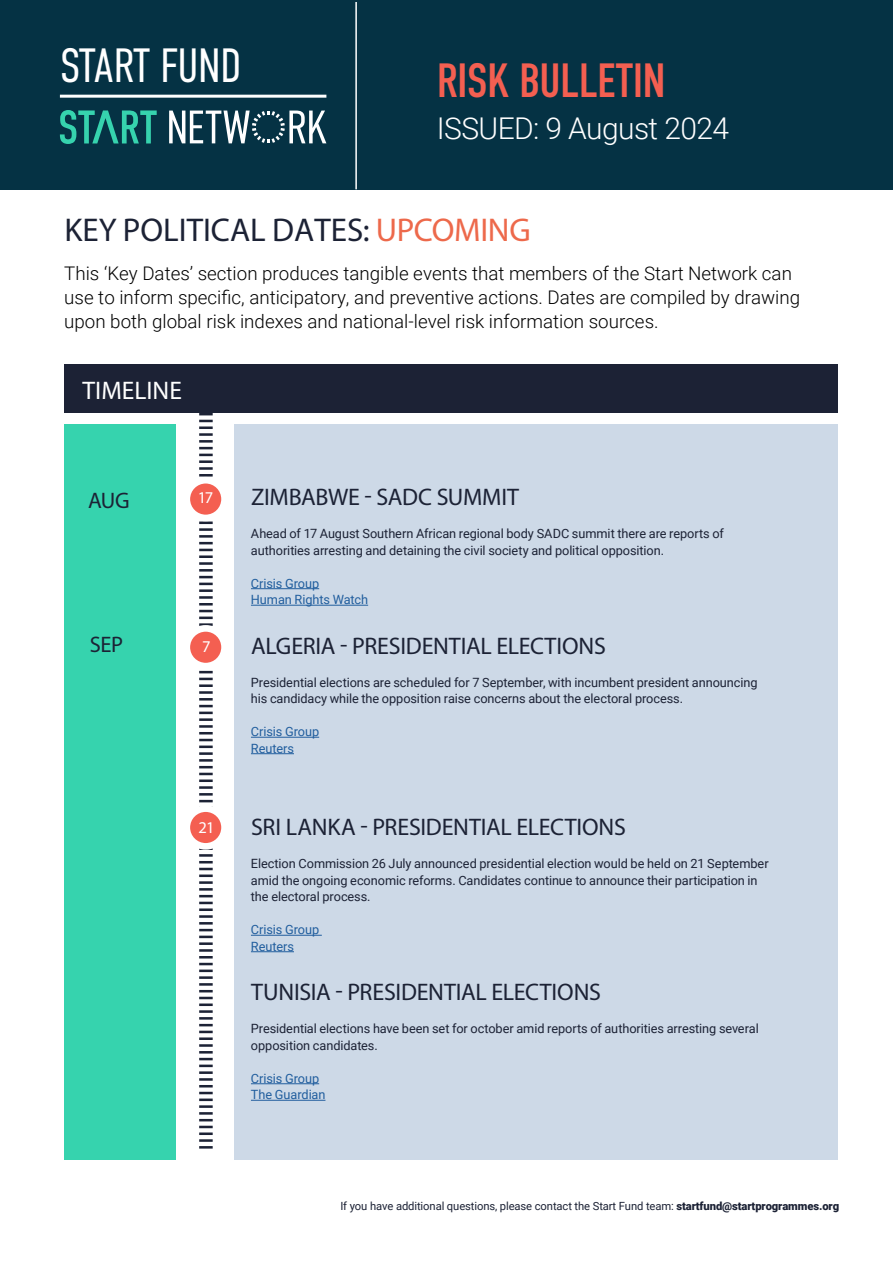
<style>
.page{position:relative;width:893px;height:1263px;background:#fff}
.page>*{position:absolute;margin:0;border:0;box-sizing:border-box;transform-origin:0 0}
.t1{font:48px "DIN Condensed";letter-spacing:-.02em;color:#f45f51}
.t2{font:300 48px "DIN Condensed";letter-spacing:-.02em;color:#fff}
.t3{font:33px "Myriad Pro";color:#1c2235}
.t4{font:300 30px "Roboto";letter-spacing:-.02em;color:#fff}
.t5{font:25.5px "Myriad Pro";color:#fff}
.t6{font:24px "Myriad Pro";letter-spacing:-.01em;color:#1c2235}
.t7{font:22.5px "Myriad Pro";letter-spacing:-.015em;color:#1c2235}
.t8{font:300 18.75px/24px "Roboto";color:#000}
.t9{font:16.5px "Myriad Pro";color:#fff}
.t10{font:12.75px/16.5px "Roboto";letter-spacing:-.005em;color:#1c2235}
.t11{font:12.75px/16.5px "Roboto";letter-spacing:-.005em;color:#215e9e}
.t12{font:11.25px "Roboto";letter-spacing:-.01em;color:#1c2235}
.s1{color:#ed694b}
.s2{font-weight:900}
</style>
<div class="page">
<div style="left:0;top:0;width:893px;height:189px;background:#053244"></div>
<hr style="left:355px;top:2px;width:2px;height:187px;background:#fff">
<hr style="left:60px;top:95px;width:266px;height:3px;background:#fff">
<svg style="left:60px;top:110px;width:97px;height:34px"></svg>
<svg style="left:169px;top:111px;width:157px;height:32px"></svg>
<div style="left:234px;top:424px;width:604px;height:735px;background:#cdd9e7"></div>
<hr style="left:251px;top:588px;width:68px;height:1px;background:#215e9e">
<hr style="left:251px;top:605px;width:117px;height:1px;background:#215e9e">
<hr style="left:251px;top:737px;width:68px;height:1px;background:#215e9e">
<hr style="left:251px;top:753px;width:43px;height:1px;background:#215e9e">
<hr style="left:251px;top:935px;width:71px;height:1px;background:#215e9e">
<hr style="left:251px;top:951px;width:43px;height:1px;background:#215e9e">
<hr style="left:251px;top:1083px;width:68px;height:1px;background:#215e9e">
<hr style="left:251px;top:1100px;width:74px;height:1px;background:#215e9e">
<div style="left:64px;top:424px;width:112px;height:735px;background:#36d3ae"></div>
<svg style="left:199px;top:1146px;width:14px;height:2px"></svg>
<hr style="left:199px;top:1139px;width:14px;height:3px;background:#1c2235">
<hr style="left:199px;top:1132px;width:14px;height:3px;background:#1c2235">
<svg style="left:199px;top:1119px;width:14px;height:9px"></svg>
<hr style="left:199px;top:1112px;width:14px;height:3px;background:#1c2235">
<hr style="left:199px;top:1105px;width:14px;height:3px;background:#1c2235">
<hr style="left:199px;top:1098px;width:14px;height:3px;background:#1c2235">
<svg style="left:199px;top:1085px;width:14px;height:9px"></svg>
<hr style="left:199px;top:1078px;width:14px;height:3px;background:#1c2235">
<hr style="left:199px;top:1071px;width:14px;height:3px;background:#1c2235">
<hr style="left:199px;top:1064px;width:14px;height:3px;background:#1c2235">
<svg style="left:199px;top:1051px;width:14px;height:9px"></svg>
<hr style="left:199px;top:1044px;width:14px;height:3px;background:#1c2235">
<hr style="left:199px;top:1037px;width:14px;height:3px;background:#1c2235">
<svg style="left:199px;top:1017px;width:14px;height:16px"></svg>
<hr style="left:199px;top:1010px;width:14px;height:3px;background:#1c2235">
<hr style="left:199px;top:1003px;width:14px;height:3px;background:#1c2235">
<svg style="left:199px;top:990px;width:14px;height:9px"></svg>
<hr style="left:199px;top:983px;width:14px;height:3px;background:#1c2235">
<hr style="left:199px;top:976px;width:14px;height:3px;background:#1c2235">
<hr style="left:199px;top:969px;width:14px;height:3px;background:#1c2235">
<svg style="left:199px;top:956px;width:14px;height:9px"></svg>
<hr style="left:199px;top:949px;width:14px;height:3px;background:#1c2235">
<hr style="left:199px;top:942px;width:14px;height:3px;background:#1c2235">
<svg style="left:199px;top:922px;width:14px;height:16px"></svg>
<hr style="left:199px;top:915px;width:14px;height:3px;background:#1c2235">
<hr style="left:199px;top:908px;width:14px;height:3px;background:#1c2235">
<svg style="left:199px;top:895px;width:14px;height:9px"></svg>
<hr style="left:199px;top:888px;width:14px;height:3px;background:#1c2235">
<hr style="left:199px;top:881px;width:14px;height:3px;background:#1c2235">
<hr style="left:199px;top:874px;width:14px;height:3px;background:#1c2235">
<svg style="left:199px;top:861px;width:14px;height:9px"></svg>
<hr style="left:199px;top:854px;width:14px;height:3px;background:#1c2235">
<hr style="left:199px;top:847px;width:14px;height:3px;background:#1c2235">
<svg style="left:199px;top:793px;width:14px;height:10px"></svg>
<hr style="left:199px;top:786px;width:14px;height:3px;background:#1c2235">
<hr style="left:199px;top:779px;width:14px;height:3px;background:#1c2235">
<svg style="left:199px;top:766px;width:14px;height:9px"></svg>
<hr style="left:199px;top:759px;width:14px;height:3px;background:#1c2235">
<hr style="left:199px;top:752px;width:14px;height:3px;background:#1c2235">
<hr style="left:199px;top:745px;width:14px;height:3px;background:#1c2235">
<svg style="left:199px;top:732px;width:14px;height:9px"></svg>
<hr style="left:199px;top:725px;width:14px;height:3px;background:#1c2235">
<hr style="left:199px;top:718px;width:14px;height:3px;background:#1c2235">
<svg style="left:199px;top:698px;width:14px;height:16px"></svg>
<hr style="left:199px;top:691px;width:14px;height:3px;background:#1c2235">
<hr style="left:199px;top:684px;width:14px;height:3px;background:#1c2235">
<svg style="left:199px;top:671px;width:14px;height:9px"></svg>
<hr style="left:199px;top:623px;width:14px;height:3px;background:#1c2235">
<hr style="left:199px;top:616px;width:14px;height:3px;background:#1c2235">
<svg style="left:199px;top:603px;width:14px;height:9px"></svg>
<hr style="left:199px;top:596px;width:14px;height:3px;background:#1c2235">
<hr style="left:199px;top:589px;width:14px;height:3px;background:#1c2235">
<svg style="left:199px;top:576px;width:14px;height:9px"></svg>
<hr style="left:199px;top:569px;width:14px;height:3px;background:#1c2235">
<hr style="left:199px;top:562px;width:14px;height:3px;background:#1c2235">
<hr style="left:199px;top:555px;width:14px;height:3px;background:#1c2235">
<svg style="left:199px;top:542px;width:14px;height:9px"></svg>
<hr style="left:199px;top:535px;width:14px;height:3px;background:#1c2235">
<hr style="left:199px;top:528px;width:14px;height:3px;background:#1c2235">
<hr style="left:199px;top:521px;width:14px;height:3px;background:#1c2235">
<svg style="left:199px;top:474px;width:14px;height:3px"></svg>
<hr style="left:199px;top:467px;width:14px;height:3px;background:#1c2235">
<hr style="left:199px;top:460px;width:14px;height:3px;background:#1c2235">
<svg style="left:199px;top:447px;width:14px;height:9px"></svg>
<hr style="left:199px;top:440px;width:14px;height:3px;background:#1c2235">
<hr style="left:199px;top:433px;width:14px;height:3px;background:#1c2235">
<hr style="left:199px;top:426px;width:14px;height:3px;background:#1c2235">
<svg style="left:199px;top:413px;width:14px;height:9px"></svg>
<div style="left:64px;top:364px;width:774px;height:49px;background:#1c2235"></div>
<div style="left:187px;top:480px;width:38px;height:38px;background:#f45f51;border-radius:50%"></div>
<div style="left:184px;top:477px;width:44px;height:44px;border:7px solid #fff;border-radius:50%"></div>
<div style="left:187px;top:628px;width:38px;height:38px;background:#f45f51;border-radius:50%"></div>
<div style="left:184px;top:625px;width:44px;height:44px;border:7px solid #fff;border-radius:50%"></div>
<div style="left:187px;top:809px;width:38px;height:37px;background:#f45f51;border-radius:50%"></div>
<div style="left:184px;top:805px;width:44px;height:45px;border:7px solid #fff;border-radius:50%"></div>
<h1 class="t2" style="left:60px;top:39px;width:183px">START FUND</h1>
<h1 class="t1" style="left:437px;top:54px;width:231px">RISK BULLETIN</h1>
<h3 class="t4" style="left:437px;top:107px;width:294px">ISSUED: 9 August 2024</h3>
<h2 class="t3" style="left:65px;top:209px;width:468px">KEY POLITICAL DATES: <span class="s1">UPCOMING</span></h2>
<p class="t8" style="left:64px;top:260px;width:737px">This ‘Key Dates’ section produces tangible events that members of the Start Network can use to inform specific, anticipatory, and preventive actions. Dates are compiled by drawing upon both global risk indexes and national-level risk information sources.</p>
<h3 class="t5" style="left:83px;top:375px;width:101px">TIMELINE</h3>
<h3 class="t7" style="left:88px;top:487px;width:43px">AUG</h3>
<p class="t9" style="left:198px;top:488px;width:17px">17</p>
<h3 class="t7" style="left:90px;top:631px;width:35px">SEP</h3>
<p class="t9" style="left:202px;top:637px;width:10px">7</p>
<p class="t9" style="left:199px;top:817px;width:17px">21</p>
<h3 class="t6" style="left:251px;top:482px;width:269px">ZIMBABWE - SADC SUMMIT</h3>
<p class="t10" style="left:251px;top:525px;width:474px">Ahead of 17 August Southern African regional body SADC summit there are reports of authorities arresting and detaining the civil society and political opposition.</p>
<p class="t11" style="left:251px;top:574px;width:119px">Crisis Group<br>Human Rights Watch</p>
<h3 class="t6" style="left:251px;top:631px;width:356px">ALGERIA - PRESIDENTIAL ELECTIONS</h3>
<p class="t10" style="left:251px;top:673px;width:508px">Presidential elections are scheduled for 7 September, with incumbent president announcing his candidacy while the opposition raise concerns about the electoral process.</p>
<p class="t11" style="left:251px;top:723px;width:70px">Crisis Group<br>Reuters</p>
<h3 class="t6" style="left:251px;top:812px;width:376px">SRI LANKA - PRESIDENTIAL ELECTIONS</h3>
<p class="t10" style="left:251px;top:855px;width:519px">Election Commission 26 July announced presidential election would be held on 21 September amid the ongoing economic reforms. Candidates continue to announce their participation in the electoral process.</p>
<p class="t11" style="left:251px;top:921px;width:70px">Crisis Group<br>Reuters</p>
<h3 class="t6" style="left:251px;top:977px;width:351px">TUNISIA - PRESIDENTIAL ELECTIONS</h3>
<p class="t10" style="left:251px;top:1020px;width:509px">Presidential elections have been set for october amid reports of authorities arresting several opposition candidates.</p>
<p class="t11" style="left:251px;top:1069px;width:76px">Crisis Group<br>The Guardian</p>
<p class="t12" style="left:340px;top:1198px;width:500px">If you have additional questions, please contact the Start Fund team: <span class="s2">startfund@startprogrammes.org</span></p>
</div>
